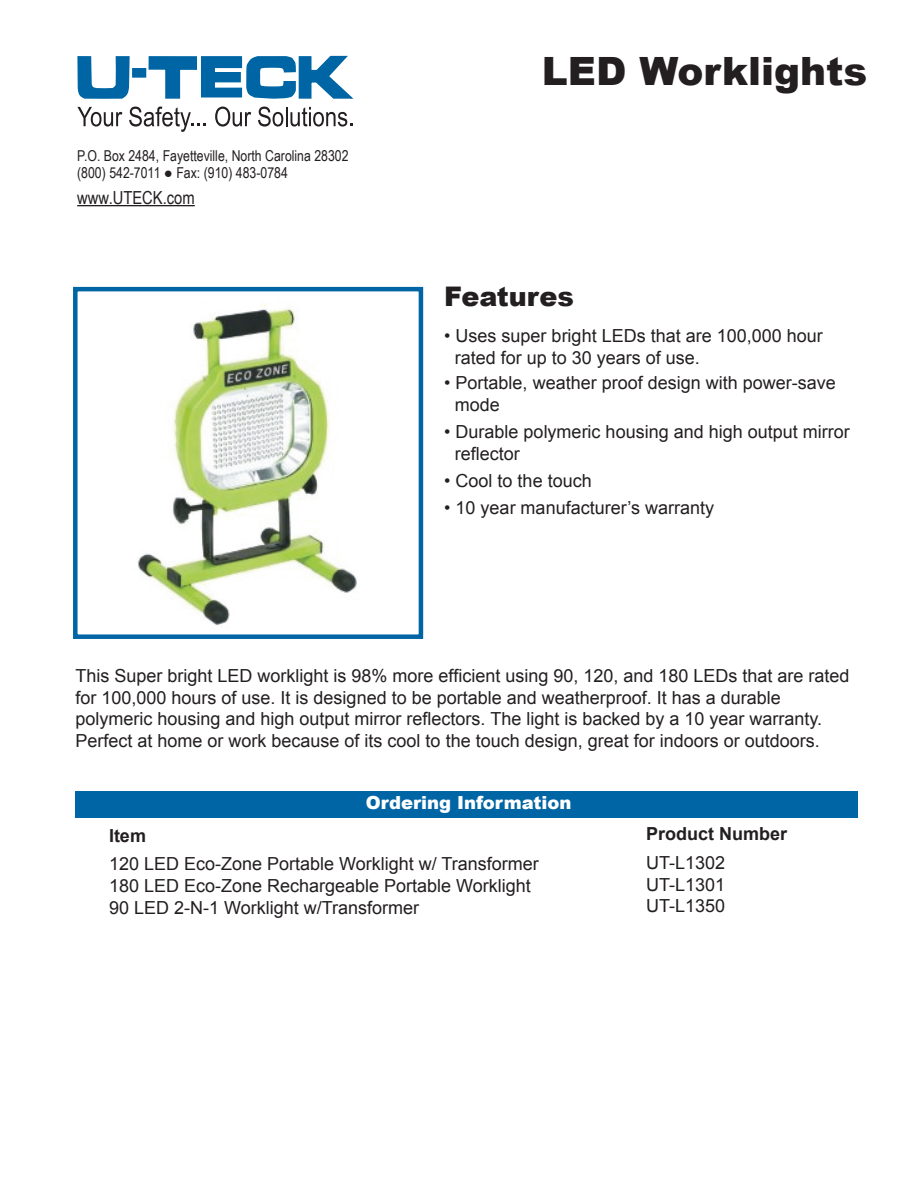
<style>
.page{position:relative;width:918px;height:1188px;background:#fff}
.page>*{position:absolute;margin:0;border:0;box-sizing:border-box;transform-origin:0 0}
.t1{font:900 39px "Arial";color:#231f20}
.t2{font:900 27px "Arial";color:#231f20}
.t3{font:18px/21.6px "Arial";color:#231f20}
.t4{font:900 18px "Arial";color:#fff}
.t5{font:700 18px "Arial";color:#231f20}
.t6{font:18px "Arial Narrow";color:#231f20}
.t7{font:15px/17.5px "Arial Narrow";color:#231f20}
</style>
<div class="page">
<img style="left:73px;top:286px;width:351px;height:353px">
<svg style="left:77px;top:55px;width:278px;height:370px"></svg>
<hr style="left:77px;top:205px;width:118px;height:1px;background:#231f20">
<div style="left:73px;top:287px;width:350px;height:352px;border:4px solid #0065a4"></div>
<div style="left:75px;top:791px;width:783px;height:27px;background:#0065a4"></div>
<p class="t7" style="left:77px;top:146px;width:273px">P.O. Box 2484, Fayetteville, North Carolina 28302 (800) 542-7011 ● Fax: (910) 483-0784</p>
<p class="t6" style="left:77px;top:184px;width:119px">www.UTECK.com</p>
<h1 class="t1" style="left:542px;top:42px;width:327px">LED Worklights</h1>
<h2 class="t2" style="left:444px;top:277px;width:131px">Features</h2>
<p class="t3" style="left:455px;top:325px;width:369px;text-indent:-10px">• Uses super bright LEDs that are 100,000 hour rated for up to 30 years of use.</p>
<p class="t3" style="left:455px;top:373px;width:382px;text-indent:-10px">• Portable, weather proof design with power-save mode</p>
<p class="t3" style="left:455px;top:421px;width:396px;text-indent:-10px">• Durable polymeric housing and high output mirror reflector</p>
<p class="t3" style="left:444px;top:470px;width:149px">• Cool to the touch</p>
<p class="t3" style="left:444px;top:497px;width:271px">• 10 year manufacturer’s warranty</p>
<p class="t3" style="left:76px;top:665px;width:776px">This Super bright LED worklight is 98% more efficient using 90, 120, and 180 LEDs that are rated for 100,000 hours of use. It is designed to be portable and weatherproof. It has a durable polymeric housing and high output mirror reflectors. The light is backed by a 10 year warranty.<br>Perfect at home or work because of its cool to the touch design, great for indoors or outdoors.</p>
<p class="t4" style="left:366px;top:789px;width:207px">Ordering Information</p>
<p class="t5" style="left:109px;top:823px;width:39px">Item</p>
<p class="t3" style="left:109px;top:853px;width:431px">120 LED Eco-Zone Portable Worklight w/ Transformer<br>180 LED Eco-Zone Rechargeable Portable Worklight<br>90 LED 2-N-1 Worklight w/Transformer</p>
<p class="t5" style="left:646px;top:822px;width:143px">Product Number</p>
<p class="t3" style="left:646px;top:852px;width:81px;text-align:justify">UT-L1302<br>UT-L1301<br>UT-L1350</p>
</div>
